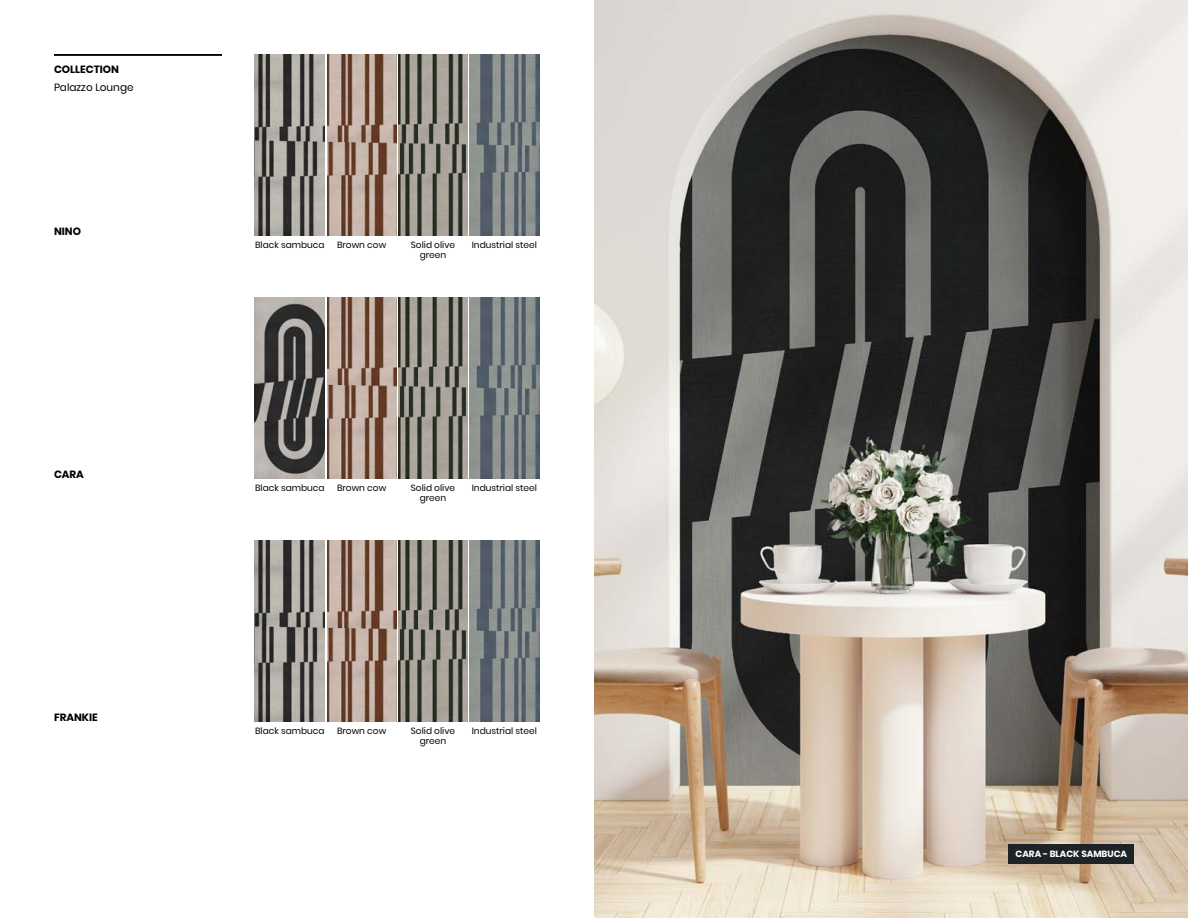
<style>
.page{position:relative;width:1188px;height:918px;background:#fff}
.page>*{position:absolute;margin:0;border:0;box-sizing:border-box;transform-origin:0 0}
.t1{font:700 10.5px "Poppins";color:#000}
.t2{font:10.5px "Poppins";color:#000}
.t3{font:9px/10.8px "Poppins";color:#000;text-align:center}
.t4{font:700 9px "Poppins";color:#fff}
</style>
<div class="page">
<img style="left:594px;top:0;width:594px;height:918px">
<div style="left:1009px;top:845px;width:125px;height:19px;background:#1e2327"></div>
<hr style="left:54px;top:54px;width:168px;height:2px;background:#000">
<img style="left:255px;top:54px;width:70px;height:181px">
<img style="left:327px;top:54px;width:69px;height:181px">
<img style="left:399px;top:54px;width:68px;height:181px">
<img style="left:470px;top:54px;width:70px;height:181px">
<img style="left:255px;top:297px;width:70px;height:181px">
<img style="left:327px;top:297px;width:69px;height:181px">
<img style="left:399px;top:297px;width:68px;height:181px">
<img style="left:470px;top:297px;width:70px;height:181px">
<img style="left:255px;top:540px;width:70px;height:181px">
<img style="left:327px;top:540px;width:69px;height:181px">
<img style="left:399px;top:540px;width:68px;height:181px">
<img style="left:470px;top:540px;width:70px;height:181px">
<p class="t1" style="left:54px;top:63px;width:67px">COLLECTION</p>
<p class="t2" style="left:54px;top:81px;width:81px">Palazzo Lounge</p>
<p class="t1" style="left:54px;top:226px;width:28px">NINO</p>
<p class="t1" style="left:54px;top:469px;width:31px">CARA</p>
<p class="t1" style="left:54px;top:712px;width:45px">FRANKIE</p>
<p class="t3" style="left:255px;top:239px;width:71px">Black sambuca</p>
<p class="t3" style="left:337px;top:239px;width:51px">Brown cow</p>
<p class="t3" style="left:411px;top:239px;width:46px">Solid olive green</p>
<p class="t3" style="left:472px;top:239px;width:67px">Industrial steel</p>
<p class="t3" style="left:255px;top:482px;width:71px">Black sambuca</p>
<p class="t3" style="left:337px;top:482px;width:51px">Brown cow</p>
<p class="t3" style="left:411px;top:482px;width:46px">Solid olive green</p>
<p class="t3" style="left:472px;top:482px;width:67px">Industrial steel</p>
<p class="t3" style="left:255px;top:725px;width:71px">Black sambuca</p>
<p class="t3" style="left:337px;top:725px;width:51px">Brown cow</p>
<p class="t3" style="left:411px;top:725px;width:46px">Solid olive green</p>
<p class="t3" style="left:472px;top:725px;width:67px">Industrial steel</p>
<p class="t4" style="left:1016px;top:849px;width:120px">CARA - BLACK SAMBUCA<sup>35</sup></p>
</div>
